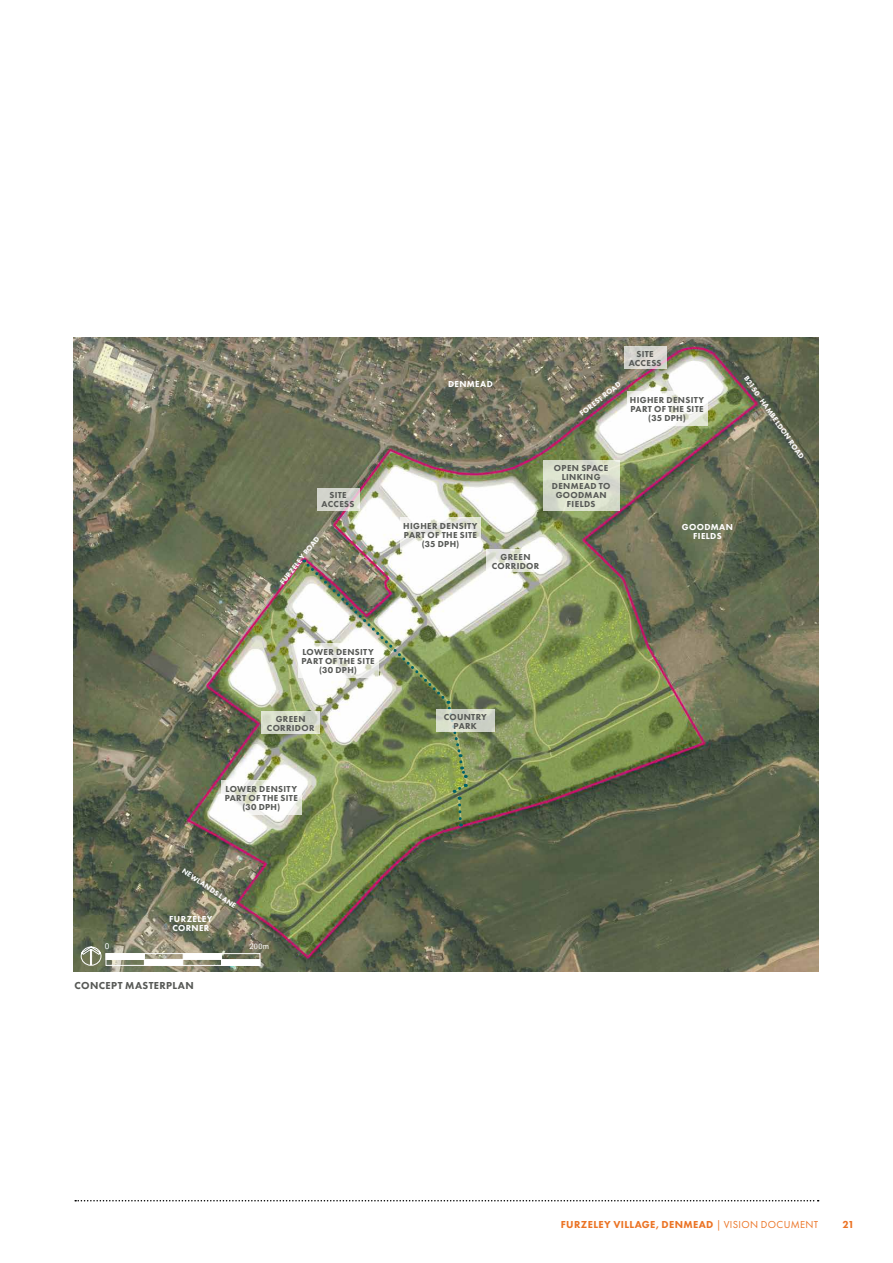
<style>
.page{position:relative;width:893px;height:1263px;background:#fff}
.page>*{position:absolute;margin:0;border:0;box-sizing:border-box;transform-origin:0 0}
.t1{font:800 10.5px "Futura PT";letter-spacing:.035em;color:#eb7324}
.t2{font:800 10.5px "Futura PT";letter-spacing:.035em;color:#575956}
.t3{font:800 9px/9px "Futura PT";letter-spacing:.035em;color:#575956;text-align:center}
.t4{font:800 9px/9px "Futura PT";letter-spacing:.04em;color:#fff;text-align:center}
.t5{font:8.1px "Arial";color:#fff}
.t6{font:800 7.5px "Futura PT";color:#fff}
.t7{font:7.5px "Arial";color:#fff}
.s1{font-weight:400}
</style>
<div class="page">
<img style="left:74px;top:337px;width:745px;height:635px">
<img style="left:304px;top:559px;width:164px;height:267px">
<svg style="left:75px;top:1200px;width:744px;height:1px"></svg>
<svg style="left:80px;top:946px;width:22px;height:20px"></svg>
<svg style="left:436px;top:709px;width:59px;height:23px"></svg>
<svg style="left:543px;top:460px;width:76px;height:51px;background:#dadfcd"></svg>
<svg style="left:261px;top:711px;width:59px;height:23px"></svg>
<svg style="left:317px;top:488px;width:42px;height:23px"></svg>
<svg style="left:624px;top:346px;width:42px;height:23px"></svg>
<svg style="left:486px;top:550px;width:59px;height:22px"></svg>
<svg style="left:298px;top:644px;width:80px;height:34px"></svg>
<svg style="left:221px;top:780px;width:81px;height:34px"></svg>
<svg style="left:400px;top:517px;width:81px;height:34px"></svg>
<svg style="left:627px;top:391px;width:80px;height:34px"></svg>
<div style="left:106px;top:953px;width:154px;height:12px;border:1px solid #fff"></div>
<div style="left:106px;top:953px;width:39px;height:7px;background:#fff"></div>
<div style="left:144px;top:959px;width:39px;height:6px;background:#fff"></div>
<div style="left:183px;top:953px;width:39px;height:6px;background:#fff"></div>
<div style="left:221px;top:959px;width:39px;height:7px;background:#fff"></div>
<p class="t3" style="left:322px;top:491px;width:34px">SITE<br>ACCESS</p>
<p class="t6" style="left:278px;top:581px;width:61px;rotate:-52deg">FURZELEY ROAD</p>
<p class="t3" style="left:301px;top:647px;width:75px">LOWER DENSITY<br>PART OF THE SITE (30 DPH)</p>
<p class="t3" style="left:267px;top:714px;width:49px">GREEN<br>CORRIDOR</p>
<p class="t3" style="left:225px;top:784px;width:75px">LOWER DENSITY<br>PART OF THE SITE (30 DPH)</p>
<p class="t6" style="left:186px;top:866px;width:66px;rotate:35deg">NEWLANDS LANE</p>
<p class="t4" style="left:169px;top:914px;width:45px">FURZELEY<br>CORNER</p>
<p class="t5" style="left:105px;top:941px;width:6px">0</p>
<p class="t7" style="left:250px;top:941px;width:21px">200m</p>
<p class="t2" style="left:75px;top:978px;width:121px">CONCEPT MASTERPLAN</p>
<p class="t4" style="left:448px;top:380px;width:46px">DENMEAD</p>
<p class="t3" style="left:403px;top:521px;width:76px">HIGHER DENSITY<br>PART OF THE SITE (35 DPH)</p>
<p class="t3" style="left:492px;top:552px;width:49px">GREEN<br>CORRIDOR</p>
<p class="t3" style="left:629px;top:349px;width:34px">SITE<br>ACCESS</p>
<p class="t6" style="left:578px;top:410px;width:52px;rotate:-38deg">FOREST ROAD</p>
<p class="t6" style="left:750px;top:374px;width:100px;rotate:55deg">B2150 HAMBELDON ROAD</p>
<p class="t3" style="left:630px;top:395px;width:76px">HIGHER DENSITY<br>PART OF THE SITE (35 DPH)</p>
<p class="t3" style="left:552px;top:463px;width:60px">OPEN SPACE<br>LINKING<br>DENMEAD TO<br>GOODMAN<br>FIELDS</p>
<p class="t4" style="left:682px;top:523px;width:52px">GOODMAN<br>FIELDS</p>
<p class="t3" style="left:444px;top:712px;width:45px">COUNTRY<br>PARK</p>
<p class="t1" style="left:561px;top:1218px;width:259px">FURZELEY VILLAGE, DENMEAD <span class="s1">| VISION DOCUMENT</span></p>
<p class="t1" style="left:842px;top:1218px;width:14px">21</p>
</div>
